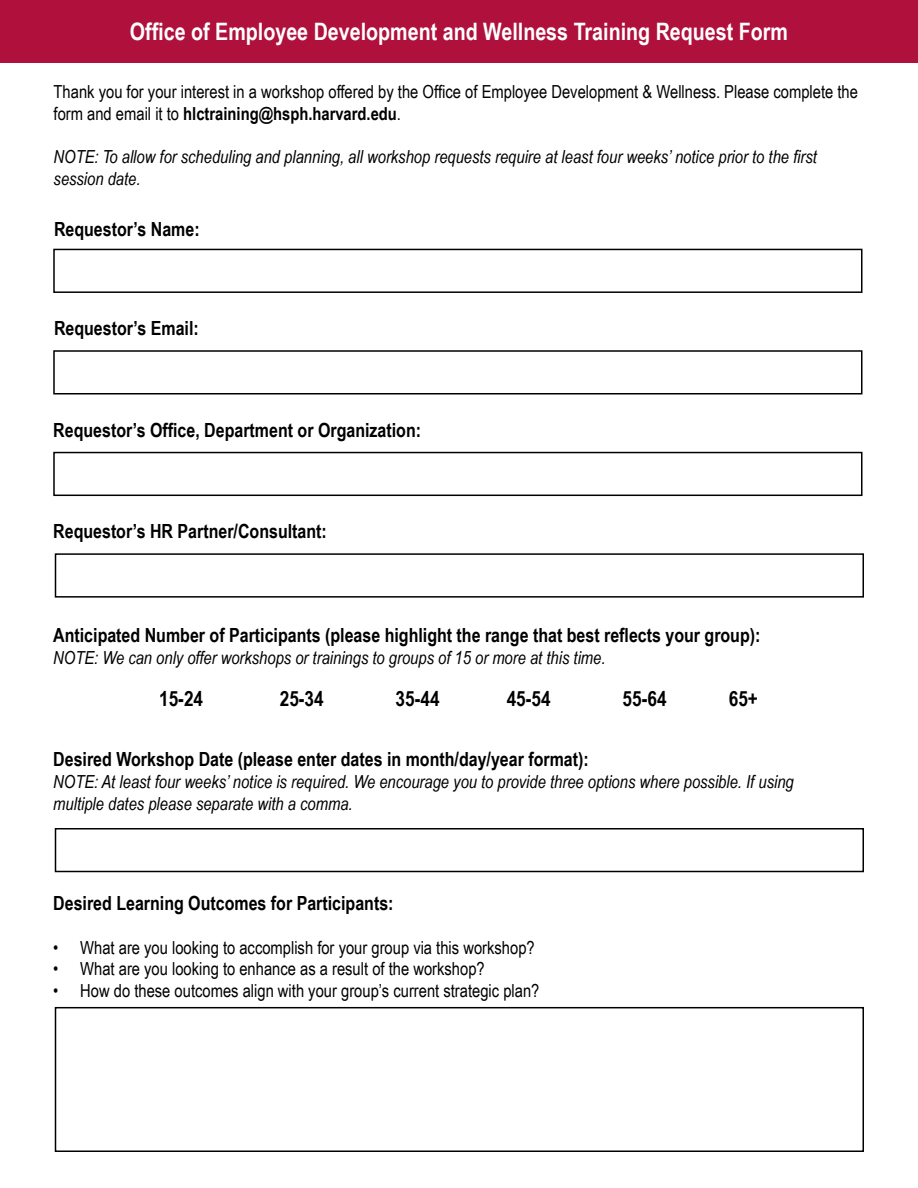
<style>
.page{position:relative;width:918px;height:1188px;background:#fff}
.page>*{position:absolute;margin:0;border:0;box-sizing:border-box;transform-origin:0 0}
.t1{font:700 24px "Arial Narrow";color:#fff}
.t2{font:700 21px "Arial Narrow";color:#000}
.t3{font:700 19.5px "Arial Narrow";color:#000}
.t4{font:italic 18px/21.6px "Arial Narrow";color:#000}
.t5{font:18px/21.6px "Arial Narrow";color:#000}
.s1{font-weight:700}
</style>
<div class="page">
<div style="left:1px;top:1px;width:916px;height:61px;background:#b0113c"></div>
<div style="left:0;top:0;width:918px;height:63px;border:2px solid #b0113c"></div>
<div style="left:53px;top:249px;width:809px;height:44px;border:2px solid #000"></div>
<div style="left:53px;top:350px;width:809px;height:44px;border:2px solid #000"></div>
<div style="left:55px;top:828px;width:809px;height:44px;border:2px solid #000"></div>
<div style="left:53px;top:452px;width:809px;height:44px;border:2px solid #000"></div>
<div style="left:55px;top:1007px;width:809px;height:145px;border:2px solid #000"></div>
<div style="left:55px;top:553px;width:809px;height:45px;border:2px solid #000"></div>
<h1 class="t1" style="left:130px;top:14px;width:660px">Office of Employee Development and Wellness Training Request Form</h1>
<p class="t5" style="left:54px;top:81px;width:806px">Thank you for your interest in a workshop offered by the Office of Employee Development &amp; Wellness. Please complete the form and email it to <span class="s1">hlctraining@hsph.harvard.edu</span>.</p>
<p class="t4" style="left:54px;top:146px;width:765px">NOTE: To allow for scheduling and planning, all workshop requests require at least four weeks’ notice prior to the first session date.</p>
<p class="t3" style="left:54px;top:215px;width:147px">Requestor’s Name:</p>
<p class="t3" style="left:54px;top:314px;width:146px">Requestor’s Email:</p>
<p class="t3" style="left:53px;top:415px;width:369px">Requestor’s Office, Department or Organization:</p>
<p class="t3" style="left:53px;top:517px;width:275px">Requestor’s HR Partner/Consultant:</p>
<p class="t3" style="left:53px;top:620px;width:709px">Anticipated Number of Participants (please highlight the range that best reflects your group):</p>
<p class="t4" style="left:53px;top:646px;width:554px">NOTE: We can only offer workshops or trainings to groups of 15 or more at this time.</p>
<p class="t2" style="left:159px;top:683px;width:46px">15-24</p>
<p class="t2" style="left:280px;top:683px;width:46px">25-34</p>
<p class="t2" style="left:396px;top:683px;width:46px">35-44</p>
<p class="t2" style="left:507px;top:683px;width:46px">45-54</p>
<p class="t2" style="left:623px;top:683px;width:46px">55-64</p>
<p class="t2" style="left:729px;top:683px;width:31px">65+</p>
<p class="t3" style="left:53px;top:745px;width:537px">Desired Workshop Date (please enter dates in month/day/year format):</p>
<p class="t4" style="left:53px;top:771px;width:742px">NOTE: At least four weeks’ notice is required. We encourage you to provide three options where possible. If using multiple dates please separate with a comma.</p>
<p class="t3" style="left:53px;top:889px;width:342px">Desired Learning Outcomes for Participants:</p>
<p class="t5" style="left:53px;top:936px;width:483px">• What are you looking to accomplish for your group via this workshop?</p>
<p class="t5" style="left:53px;top:957px;width:433px">• What are you looking to enhance as a result of the workshop?</p>
<p class="t5" style="left:53px;top:979px;width:488px">• How do these outcomes align with your group’s current strategic plan?</p>
</div>
